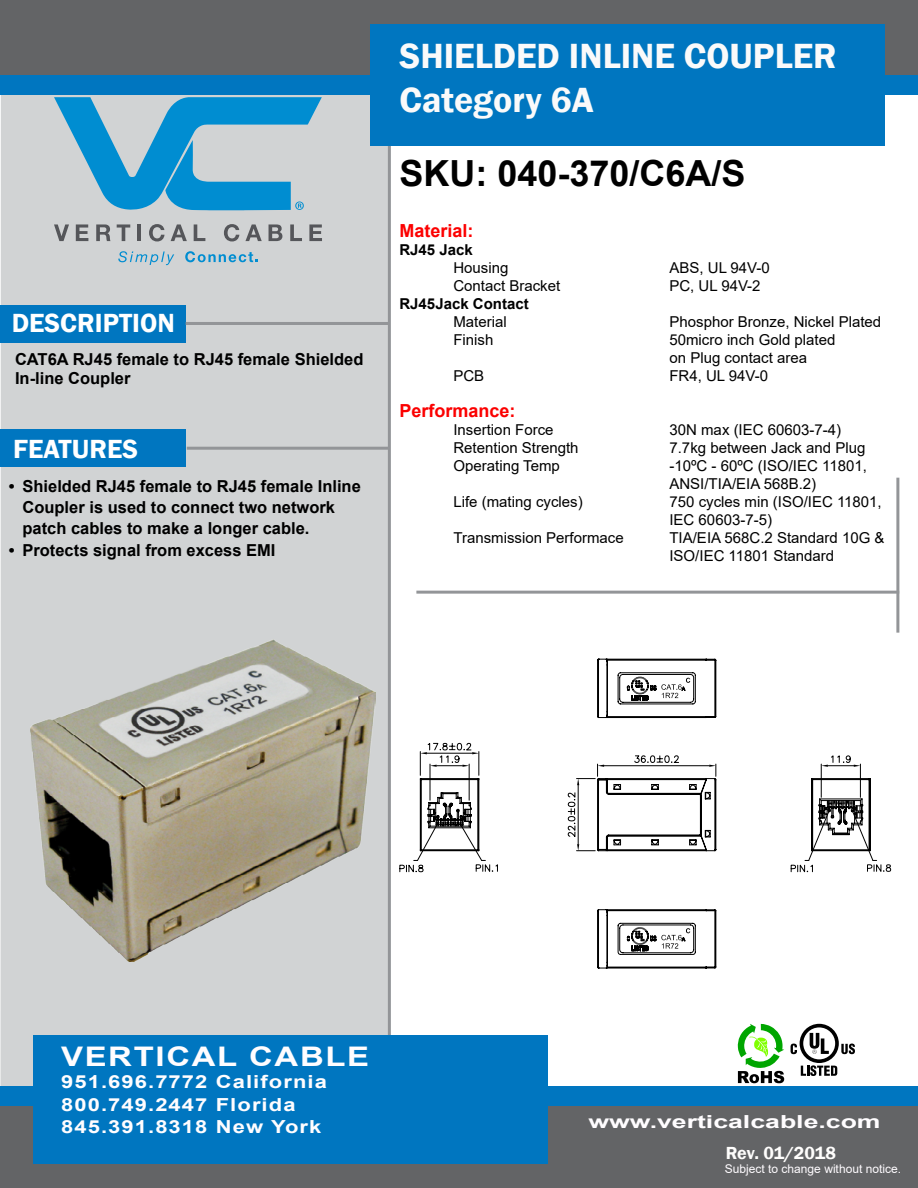
<style>
.page{position:relative;width:918px;height:1188px;background:#fff}
.page>*{position:absolute;margin:0;border:0;box-sizing:border-box;transform-origin:0 0}
.t1{font:600 36px/43.2px "Franklin Gothic";color:#fafafa}
.t2{font:700 36px "Arial";color:#000}
.t3{font:600 27px "Franklin Gothic";color:#fff}
.t4{font:700 27px "Arial";letter-spacing:.05em;color:#fffdff;scale:1.22 1}
.t5{font:700 18px/22.5px "Arial";letter-spacing:.05em;color:#fffdff;scale:1.22 1}
.t6{font:700 18px "Arial";color:#fffdff;scale:1.48 1}
.t7{font:700 18px "Arial";color:#fb0000}
.t8{font:600 18px "Franklin Gothic";letter-spacing:-.01em;color:#fffefd}
.t9{font:700 18px "Arial";color:#fc0000}
.t10{font:700 16.5px/21px "Arial";color:#000}
.t11{font:15px/18px "Arial";color:#000}
.t12{font:700 15px "Arial";color:#000}
.t13{font:12px "Arial";color:#fffcff}
</style>
<div class="page">
<div style="left:0;top:94px;width:388px;height:1094px;background:#d1d3d4"></div>
<hr style="left:388px;top:144px;width:3px;height:1037px;background:#939598">
<div style="left:0;top:0;width:918px;height:75px;background:#636466"></div>
<div style="left:0;top:75px;width:918px;height:19px;background:#0076c0"></div>
<div style="left:0;top:429px;width:185px;height:37px;background:#0076c0"></div>
<div style="left:0;top:305px;width:185px;height:37px;background:#0076c0"></div>
<div style="left:370px;top:24px;width:514px;height:122px;background:#0076c0"></div>
<div style="left:1px;top:1098px;width:917px;height:90px;background:#636466"></div>
<div style="left:34px;top:1036px;width:514px;height:128px;background:#0076c0"></div>
<div style="left:0;top:1086px;width:918px;height:20px;background:#0076c0"></div>
<hr style="left:186px;top:322px;width:202px;height:3px;background:#939598">
<hr style="left:187px;top:447px;width:203px;height:3px;background:#939598">
<svg style="left:118px;top:251px;width:56px;height:14px"></svg>
<svg style="left:185px;top:251px;width:73px;height:11px"></svg>
<svg style="left:54px;top:224px;width:15px;height:17px"></svg>
<svg style="left:76px;top:224px;width:12px;height:17px"></svg>
<svg style="left:96px;top:224px;width:15px;height:17px"></svg>
<svg style="left:117px;top:224px;width:13px;height:17px"></svg>
<hr style="left:138px;top:224px;width:3px;height:17px;background:#55565a">
<svg style="left:149px;top:224px;width:16px;height:17px"></svg>
<svg style="left:171px;top:224px;width:16px;height:17px"></svg>
<svg style="left:194px;top:224px;width:11px;height:17px"></svg>
<svg style="left:224px;top:224px;width:15px;height:17px"></svg>
<svg style="left:245px;top:224px;width:17px;height:17px"></svg>
<svg style="left:269px;top:224px;width:13px;height:17px"></svg>
<svg style="left:290px;top:224px;width:12px;height:17px"></svg>
<svg style="left:309px;top:224px;width:13px;height:17px"></svg>
<svg style="left:54px;top:97px;width:268px;height:113px;background:#6cb1d2"></svg>
<hr style="left:416px;top:591px;width:483px;height:3px;background:#939598">
<hr style="left:896px;top:478px;width:3px;height:155px;background:#939598">
<svg style="left:737px;top:1024px;width:47px;height:59px"></svg>
<svg style="left:791px;top:1024px;width:64px;height:52px"></svg>
<img style="left:31px;top:639px;width:345px;height:322px">
<svg style="left:597px;top:658px;width:120px;height:61px"></svg>
<svg style="left:597px;top:909px;width:120px;height:60px"></svg>
<svg style="left:399px;top:742px;width:493px;height:131px"></svg>
<svg style="left:617px;top:674px;width:238px;height:281px"></svg>
<svg style="left:627px;top:677px;width:63px;height:24px"></svg>
<svg style="left:627px;top:927px;width:63px;height:25px"></svg>
<h2 class="t3" style="left:12px;top:307px;width:165px">DESCRIPTION</h2>
<p class="t10" style="left:15px;top:349px;width:350px;line-height:19.8px">CAT6A RJ45 female to RJ45 female Shielded<br>In-line Coupler</p>
<h2 class="t3" style="left:13px;top:432px;width:126px">FEATURES</h2>
<p class="t10" style="left:22px;top:476px;width:340px;text-indent:-13px">• Shielded RJ45 female to RJ45 female Inline<br>Coupler is used to connect two network patch cables to make a longer cable.</p>
<p class="t10" style="left:9px;top:540px;width:268px">• Protects signal from excess EMI</p>
<h1 class="t1" style="left:399px;top:35px;width:439px">SHIELDED INLINE COUPLER<br>Category 6A</h1>
<h1 class="t2" style="left:399px;top:148px;width:348px">SKU: 040-370/C6A/S</h1>
<p class="t9" style="left:399px;top:218px;width:76px">Material:</p>
<p class="t12" style="left:399px;top:239px;width:75px">RJ45 Jack</p>
<p class="t11" style="left:453px;top:258px;width:57px">Housing</p>
<p class="t11" style="left:669px;top:258px;width:102px">ABS, UL 94V-0</p>
<p class="t11" style="left:453px;top:276px;width:108px">Contact Bracket</p>
<p class="t11" style="left:669px;top:276px;width:93px">PC, UL 94V-2</p>
<p class="t12" style="left:399px;top:293px;width:131px">RJ45Jack Contact</p>
<p class="t11" style="left:453px;top:312px;width:55px">Material</p>
<p class="t11" style="left:669px;top:312px;width:213px">Phosphor Bronze, Nickel Plated</p>
<p class="t11" style="left:453px;top:330px;width:42px">Finish</p>
<p class="t11" style="left:669px;top:330px;width:167px">50micro inch Gold plated on Plug contact area</p>
<p class="t11" style="left:453px;top:366px;width:32px">PCB</p>
<p class="t11" style="left:669px;top:366px;width:100px">FR4, UL 94V-0</p>
<p class="t7" style="left:399px;top:398px;width:118px">Performance:</p>
<p class="t11" style="left:453px;top:420px;width:102px">Insertion Force</p>
<p class="t11" style="left:669px;top:420px;width:173px">30N max (IEC 60603-7-4)</p>
<p class="t11" style="left:453px;top:438px;width:127px">Retention Strength</p>
<p class="t11" style="left:669px;top:438px;width:197px">7.7kg between Jack and Plug</p>
<p class="t11" style="left:453px;top:456px;width:108px">Operating Temp</p>
<p class="t11" style="left:669px;top:456px;width:199px">-10ºC - 60ºC (ISO/IEC 11801,<br>ANSI/TIA/EIA 568B.2)</p>
<p class="t11" style="left:453px;top:492px;width:131px">Life (mating cycles)</p>
<p class="t11" style="left:669px;top:492px;width:214px">750 cycles min (ISO/IEC 11801,<br>IEC 60603-7-5)</p>
<p class="t11" style="left:453px;top:528px;width:172px">Transmission Performace</p>
<p class="t11" style="left:669px;top:528px;width:217px">TIA/EIA 568C.2 Standard 10G &amp;<br>ISO/IEC 11801 Standard</p>
<h2 class="t4" style="left:61px;top:1037px;width:254px">VERTICAL CABLE</h2>
<p class="t5" style="left:61px;top:1071px;width:219px">951.696.7772 California<br>800.749.2447 Florida<br>845.391.8318 New York</p>
<p class="t6" style="left:589px;top:1109px;width:199px">www.verticalcable.com</p>
<p class="t13" style="left:725px;top:1161px;width:178px">Subject to change without notice.</p>
<p class="t8" style="left:726px;top:1142px;width:112px">Rev. 01/2018</p>
</div>
